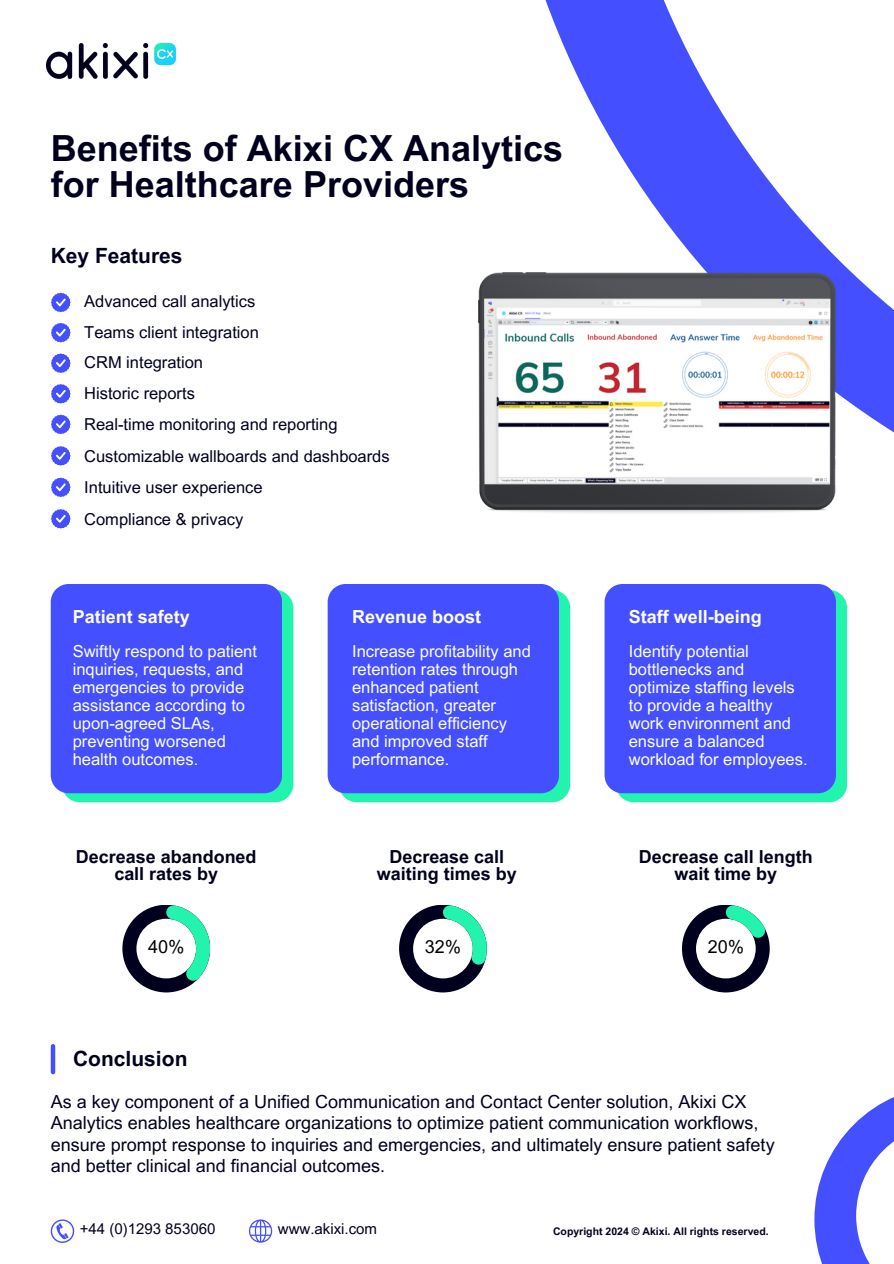
<style>
.page{position:relative;width:894px;height:1264px;background:#fff}
.page>*{position:absolute;margin:0;border:0;box-sizing:border-box;transform-origin:0 0}
.t1{font:700 36px/36px "Arial MT Pro";color:#00001e}
.t2{font:700 21px "Arial MT Pro";color:#00001e}
.t3{font:18px/21.3px "Arial MT Pro";color:#00001e}
.t4{font:700 18px/16.8px "Arial MT Pro";color:#00001e;text-align:center}
.t5{font:700 18px "Arial MT Pro";color:#fff}
.t6{font:18px "Arial MT Pro";color:#000}
.t7{font:16.5px/18px "Arial MT Pro";color:#fff}
.t8{font:16.5px "Arial MT Pro";color:#00001e}
.t9{font:15px "Arial MT Pro";color:#00001e}
.t10{font:700 10.5px "Arial MT Pro";color:#00001e}
</style>
<div class="page">
<svg style="left:51px;top:1219px;width:23px;height:23px"></svg>
<svg style="left:545px;top:0;width:348px;height:494px"></svg>
<svg style="left:249px;top:1219px;width:23px;height:23px"></svg>
<svg style="left:51px;top:414px;width:20px;height:20px"></svg>
<svg style="left:51px;top:293px;width:20px;height:19px"></svg>
<svg style="left:51px;top:446px;width:20px;height:19px"></svg>
<svg style="left:51px;top:323px;width:20px;height:19px"></svg>
<svg style="left:51px;top:477px;width:20px;height:20px"></svg>
<svg style="left:51px;top:353px;width:20px;height:20px"></svg>
<svg style="left:51px;top:509px;width:20px;height:19px"></svg>
<svg style="left:51px;top:384px;width:20px;height:19px"></svg>
<svg style="left:122px;top:905px;width:88px;height:87px"></svg>
<svg style="left:399px;top:905px;width:87px;height:87px"></svg>
<svg style="left:682px;top:905px;width:87px;height:87px"></svg>
<img style="left:478px;top:272px;width:357px;height:241px">
<hr style="left:51px;top:1046px;width:4px;height:26px;background:#4450ff">
<svg style="left:64px;top:591px;width:229px;height:211px;background:#2af2b0"></svg>
<div style="left:51px;top:584px;width:231px;height:209px;background:#4450ff"></div>
<svg style="left:618px;top:591px;width:228px;height:211px;background:#2aebb3"></svg>
<div style="left:604px;top:584px;width:231px;height:209px;background:#4450ff"></div>
<svg style="left:341px;top:591px;width:229px;height:211px;background:#2af2b1"></svg>
<div style="left:327px;top:584px;width:232px;height:209px;background:#4450ff"></div>
<svg style="left:814px;top:1097px;width:79px;height:166px;fill:#4450ff"></svg>
<svg style="left:855px;top:1123px;width:38px;height:140px"></svg>
<img style="left:46px;top:44px;width:130px;height:35px">
<p class="t1" style="left:51px;top:134px;width:514px">Benefits of Akixi CX Analytics for Healthcare Providers</p>
<p class="t2" style="left:51px;top:248px;width:133px">Key Features</p>
<p class="t8" style="left:84px;top:295px;width:172px">Advanced call analytics</p>
<h2 class="t8" style="left:84px;top:326px;width:176px">Teams client integration</h2>
<p class="t8" style="left:84px;top:356px;width:120px">CRM integration</p>
<p class="t8" style="left:84px;top:387px;width:112px">Historic reports</p>
<p class="t8" style="left:84px;top:418px;width:255px">Real-time monitoring and reporting</p>
<h1 class="t8" style="left:84px;top:450px;width:307px">Customizable wallboards and dashboards</h1>
<p class="t8" style="left:84px;top:481px;width:180px">Intuitive user experience</p>
<p class="t8" style="left:84px;top:512px;width:160px">Compliance &amp; privacy</p>
<h3 class="t5" style="left:73px;top:609px;width:118px">Patient safety</h3>
<p class="t7" style="left:73px;top:644px;width:186px">Swiftly respond to patient inquiries, requests, and emergencies to provide assistance according to upon-agreed SLAs, preventing worsened health outcomes.</p>
<h3 class="t5" style="left:352px;top:609px;width:130px">Revenue boost</h3>
<h4 class="t7" style="left:352px;top:644px;width:180px">Increase profitability and retention rates through enhanced patient satisfaction, greater operational efficiency and improved staff performance.</h4>
<h3 class="t5" style="left:628px;top:609px;width:134px">Staff well-being</h3>
<h4 class="t7" style="left:628px;top:644px;width:180px">Identify potential bottlenecks and optimize staffing levels to provide a healthy work environment and ensure a balanced workload for employees.</h4>
<p class="t4" style="left:76px;top:850px;width:182px">Decrease abandoned call rates by</p>
<p class="t4" style="left:377px;top:850px;width:141px">Decrease call waiting times by</p>
<p class="t4" style="left:638px;top:850px;width:175px">Decrease call length wait time by</p>
<p class="t6" style="left:148px;top:939px;width:38px">40%</p>
<p class="t6" style="left:425px;top:939px;width:38px">32%</p>
<p class="t6" style="left:707px;top:939px;width:38px">20%</p>
<p class="t2" style="left:73px;top:1050px;width:116px">Conclusion</p>
<p class="t3" style="left:51px;top:1093px;width:725px">As a key component of a Unified Communication and Contact Center solution, Akixi CX Analytics enables healthcare organizations to optimize patient communication workflows, ensure prompt response to inquiries and emergencies, and ultimately ensure patient safety and better clinical and financial outcomes.</p>
<p class="t9" style="left:80px;top:1223px;width:137px">+44 (0)1293 853060</p>
<p class="t9" style="left:278px;top:1223px;width:101px">www.akixi.com</p>
<p class="t10" style="left:553px;top:1227px;width:217px">Copyright 2024 © Akixi. All rights reserved.</p>
</div>
